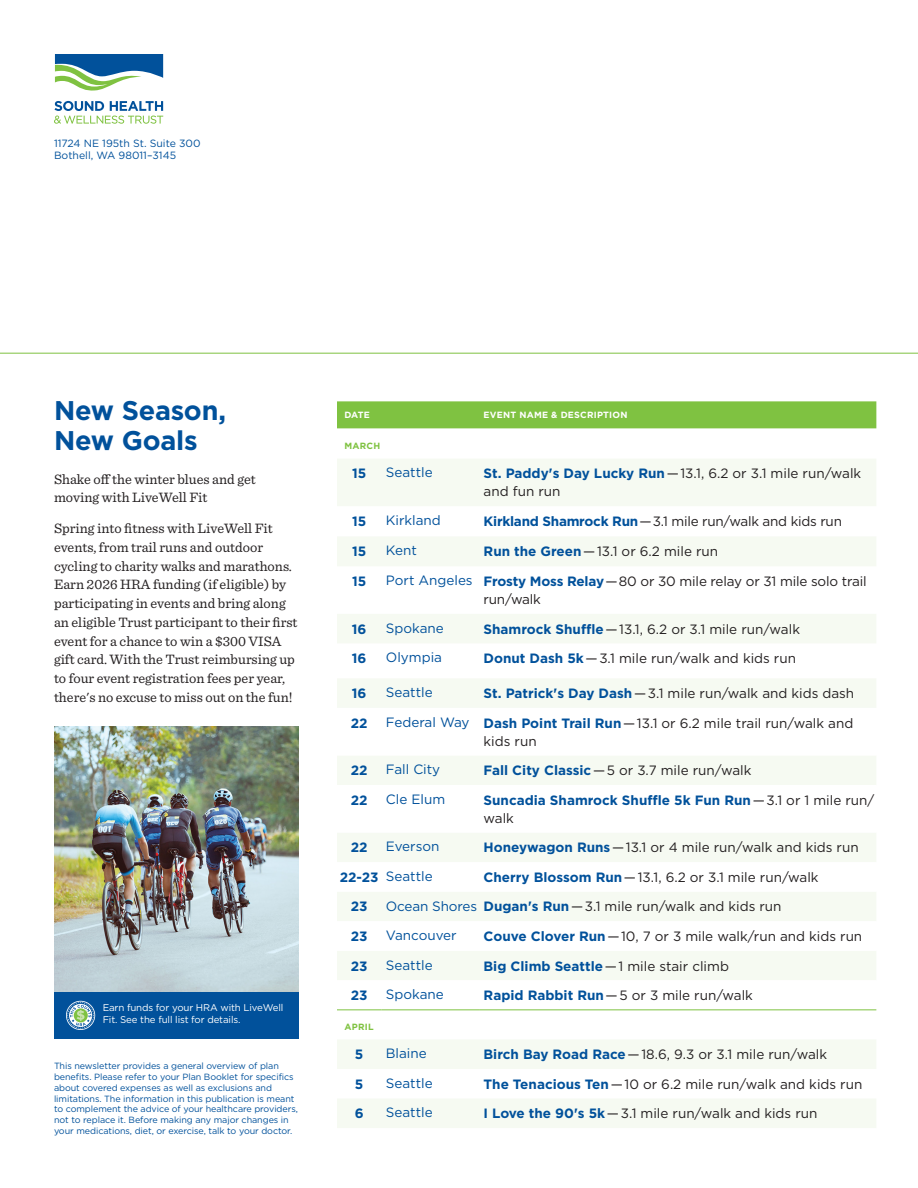
<style>
.page{position:relative;width:918px;height:1188px;background:#fff}
.page>*{position:absolute;margin:0;border:0;box-sizing:border-box;transform-origin:0 0}
.t1{font:700 27px/30px "Gotham";letter-spacing:-.01em;color:#01519b}
.body{font:14.25px/18.8px "Sentinel";color:#231f20}
.calendar{font:13.5px/18px "Gotham";color:#231f20}
.calendar-2{font:13.5px "Gotham";color:#01519b}
.calendar-3{font:700 13.5px/18px "Gotham";color:#01519b}
.calendar-4{font:13.5px "Gotham";letter-spacing:-.02em;color:#231f20}
.t2{font:10.5px/12px "Gotham";color:#01519b}
.t3{font:9.75px/12px "Gotham";letter-spacing:-.015em;color:#fff}
.t4{font:9px/10.8px "Gotham";letter-spacing:-.01em;color:#01519b}
.calendar-header{font:700 9px "Gotham";letter-spacing:.025em;color:#fff}
.calendar-header-2{font:700 9px "Gotham";letter-spacing:.025em;color:#7fc241}
.s1{font-weight:700;color:#01519b}
.s2{font-weight:400;color:#231f20}
</style>
<div class="page">
<div style="left:337px;top:401px;width:539px;height:27px;background:#7fc241"></div>
<div style="left:337px;top:459px;width:539px;height:47px;background:#f6faf2"></div>
<svg style="left:337px;top:537px;width:539px;height:171px;fill:#f6faf2"></svg>
<svg style="left:337px;top:756px;width:539px;height:255px"></svg>
<svg style="left:337px;top:1040px;width:539px;height:88px;fill:#f6faf2"></svg>
<hr style="left:337px;top:1009px;width:44px;height:1px;background:#7fc241">
<hr style="left:381px;top:1009px;width:98px;height:1px;background:#7fc241">
<hr style="left:479px;top:1009px;width:397px;height:1px;background:#7fc241">
<svg style="left:55px;top:54px;width:108px;height:37px"></svg>
<svg style="left:54px;top:101px;width:109px;height:23px"></svg>
<img style="left:54px;top:726px;width:244px;height:266px">
<hr style="left:0;top:353px;width:918px;height:1px;background:#7fc241">
<div style="left:54px;top:992px;width:244px;height:46px;background:#01519b"></div>
<svg style="left:66px;top:1001px;width:29px;height:29px"></svg>
<svg style="left:67px;top:1002px;width:27px;height:27px"></svg>
<p class="t2" style="left:54px;top:137px;width:148px">11724 NE 195th St. Suite 300<br>Bothell, WA 98011–3145</p>
<p class="t1" style="left:54px;top:395px;width:174px">New Season,<br>New Goals</p>
<p class="body" style="left:54px;top:469px;width:203px">Shake off the winter blues and get moving with LiveWell Fit</p>
<p class="body" style="left:54px;top:518px;width:245px">Spring into fitness with LiveWell Fit events, from trail runs and outdoor cycling to charity walks and marathons.<br>Earn 2026 HRA funding (if eligible) by participating in events and bring along an eligible Trust participant to their first event for a chance to win a $300 VISA gift card. With the Trust reimbursing up to four event registration fees per year, there's no excuse to miss out on the fun!</p>
<p class="t3" style="left:103px;top:1002px;width:182px">Earn funds for your HRA with LiveWell<br>Fit. See the full list for details.</p>
<p class="t4" style="left:54px;top:1060px;width:245px">This newsletter provides a general overview of plan benefits. Please refer to your Plan Booklet for specifics about covered expenses as well as exclusions and limitations. The information in this publication is meant to complement the advice of your healthcare providers, not to replace it. Before making any major changes in your medications, diet, or exercise, talk to your doctor.</p>
<p class="calendar-header" style="left:345px;top:409px;width:27px">DATE</p>
<p class="calendar-header" style="left:484px;top:409px;width:145px">EVENT NAME &amp; DESCRIPTION</p>
<p class="calendar-header-2" style="left:345px;top:439px;width:37px">MARCH</p>
<p class="calendar-3" style="left:352px;top:465px;width:16px">15</p>
<p class="calendar-2" style="left:386px;top:465px;width:48px">Seattle</p>
<p class="calendar" style="left:484px;top:464px;width:379px"><span class="s1">St. Paddy's Day Lucky Run</span>—13.1, 6.2 or 3.1 mile run/walk and fun run</p>
<p class="calendar-3" style="left:352px;top:512px;width:16px">15</p>
<p class="calendar-2" style="left:386px;top:513px;width:57px">Kirkland</p>
<p class="calendar-4" style="left:484px;top:514px;width:360px"><span class="s1">Kirkland Shamrock Run</span>—3.1 mile run/walk and kids run</p>
<p class="calendar-3" style="left:352px;top:542px;width:16px">15</p>
<p class="calendar-2" style="left:386px;top:543px;width:33px">Kent</p>
<p class="calendar" style="left:484px;top:542px;width:236px"><span class="s1">Run the Green</span>—13.1 or 6.2 mile run</p>
<p class="calendar-3" style="left:352px;top:572px;width:16px">15</p>
<p class="calendar-2" style="left:386px;top:573px;width:88px">Port Angeles</p>
<p class="calendar" style="left:484px;top:572px;width:385px"><span class="s1">Frosty Moss Relay</span>—80 or 30 mile relay or 31 mile solo trail run/walk</p>
<p class="calendar-3" style="left:352px;top:620px;width:16px">16</p>
<p class="calendar-2" style="left:386px;top:620px;width:59px">Spokane</p>
<p class="calendar" style="left:484px;top:620px;width:318px"><span class="s1">Shamrock Shuffle</span>—13.1, 6.2 or 3.1 mile run/walk</p>
<p class="calendar-3" style="left:352px;top:649px;width:16px">16</p>
<p class="calendar-2" style="left:386px;top:650px;width:58px">Olympia</p>
<p class="calendar" style="left:484px;top:649px;width:314px"><span class="s1">Donut Dash 5k</span>—3.1 mile run/walk and kids run</p>
<p class="calendar-3" style="left:352px;top:684px;width:16px">16</p>
<p class="calendar-2" style="left:386px;top:685px;width:48px">Seattle</p>
<p class="calendar" style="left:484px;top:684px;width:372px"><span class="s1">St. Patrick's Day Dash</span>—3.1 mile run/walk and kids dash</p>
<p class="calendar-3" style="left:351px;top:714px;width:18px">22</p>
<p class="calendar-2" style="left:386px;top:715px;width:85px">Federal Way</p>
<p class="calendar" style="left:484px;top:714px;width:371px"><span class="s1">Dash Point Trail Run</span>—13.1 or 6.2 mile trail run/walk and kids run</p>
<p class="calendar-3" style="left:351px;top:761px;width:18px">22</p>
<p class="calendar-2" style="left:386px;top:762px;width:56px">Fall City</p>
<p class="calendar" style="left:484px;top:761px;width:269px"><span class="s1">Fall City Classic</span>—5 or 3.7 mile run/walk</p>
<p class="calendar-3" style="left:351px;top:791px;width:18px">22</p>
<p class="calendar-2" style="left:386px;top:792px;width:61px">Cle Elum</p>
<p class="calendar-3" style="left:484px;top:791px;width:392px">Suncadia Shamrock Shuffle 5k Fun Run<span class="s2">—3.1 or 1 mile run/ walk</span></p>
<p class="calendar-3" style="left:351px;top:838px;width:18px">22</p>
<p class="calendar-2" style="left:386px;top:839px;width:55px">Everson</p>
<p class="calendar" style="left:484px;top:838px;width:377px"><span class="s1">Honeywagon Runs</span>—13.1 or 4 mile run/walk and kids run</p>
<p class="calendar-3" style="left:340px;top:868px;width:40px">22-23</p>
<p class="calendar-2" style="left:386px;top:869px;width:48px">Seattle</p>
<p class="calendar" style="left:484px;top:868px;width:337px"><span class="s1">Cherry Blossom Run</span>—13.1, 6.2 or 3.1 mile run/walk</p>
<p class="calendar-3" style="left:351px;top:898px;width:18px">23</p>
<p class="calendar-2" style="left:386px;top:898px;width:93px">Ocean Shores</p>
<p class="calendar" style="left:484px;top:897px;width:299px"><span class="s1">Dugan's Run</span>—3.1 mile run/walk and kids run</p>
<p class="calendar-3" style="left:351px;top:927px;width:18px">23</p>
<p class="calendar-2" style="left:386px;top:928px;width:72px">Vancouver</p>
<p class="calendar" style="left:484px;top:927px;width:380px"><span class="s1">Couve Clover Run</span>—10, 7 or 3 mile walk/run and kids run</p>
<p class="calendar-3" style="left:351px;top:957px;width:18px">23</p>
<p class="calendar-2" style="left:386px;top:957px;width:48px">Seattle</p>
<p class="calendar" style="left:484px;top:957px;width:247px"><span class="s1">Big Climb Seattle</span>—1 mile stair climb</p>
<p class="calendar-3" style="left:351px;top:986px;width:18px">23</p>
<p class="calendar-2" style="left:386px;top:987px;width:59px">Spokane</p>
<p class="calendar" style="left:484px;top:986px;width:271px"><span class="s1">Rapid Rabbit Run</span>—5 or 3 mile run/walk</p>
<p class="calendar-header-2" style="left:345px;top:1021px;width:31px">APRIL</p>
<p class="calendar-3" style="left:355px;top:1045px;width:10px">5</p>
<p class="calendar-2" style="left:386px;top:1046px;width:42px">Blaine</p>
<p class="calendar" style="left:484px;top:1045px;width:345px"><span class="s1">Birch Bay Road Race</span>—18.6, 9.3 or 3.1 mile run/walk</p>
<p class="calendar-3" style="left:355px;top:1075px;width:10px">5</p>
<p class="calendar-2" style="left:386px;top:1076px;width:48px">Seattle</p>
<p class="calendar" style="left:484px;top:1075px;width:380px"><span class="s1">The Tenacious Ten</span>—10 or 6.2 mile run/walk and kids run</p>
<p class="calendar-3" style="left:355px;top:1104px;width:10px">6</p>
<p class="calendar-2" style="left:386px;top:1105px;width:48px">Seattle</p>
<p class="calendar" style="left:484px;top:1104px;width:335px"><span class="s1">I Love the 90's 5k</span>—3.1 mile run/walk and kids run</p>
</div>
